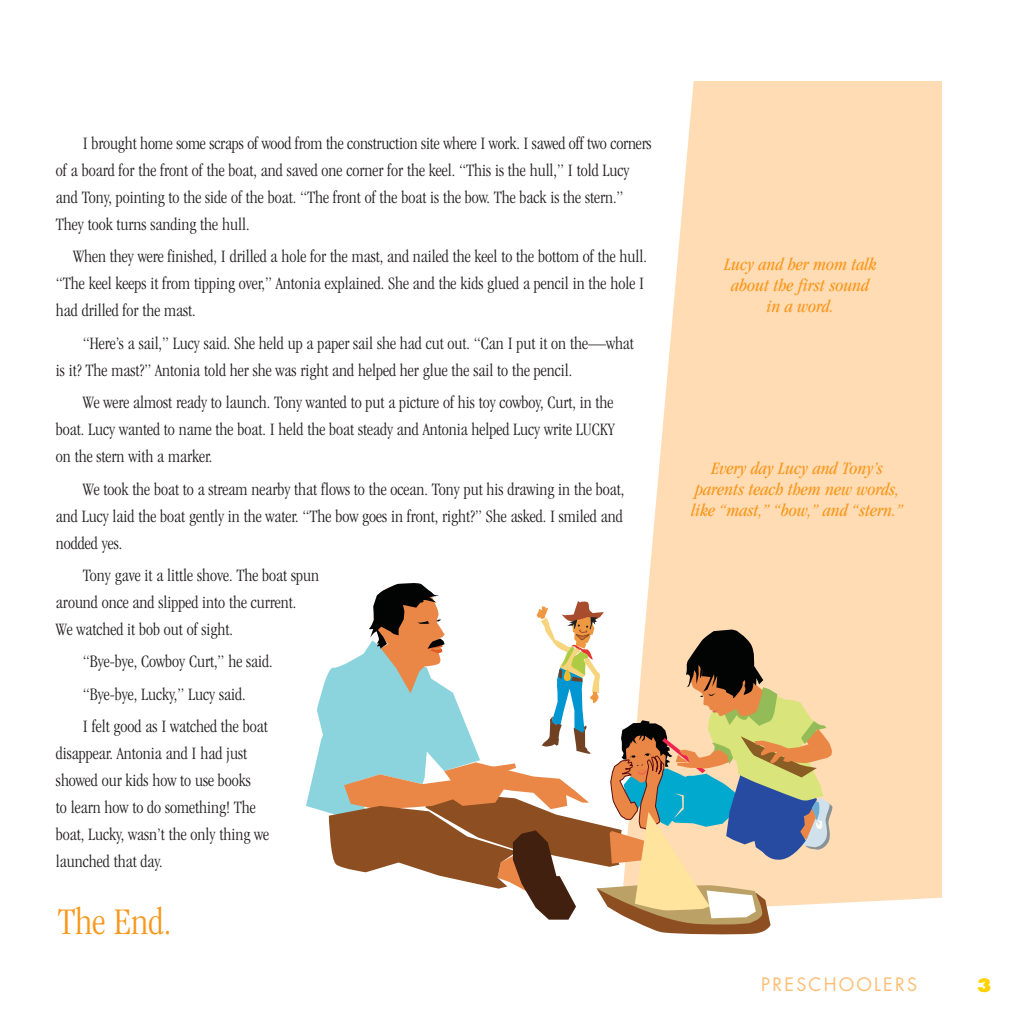
<style>
.page{position:relative;width:1026px;height:1026px;background:#fff}
.page>*{position:absolute;margin:0;border:0;box-sizing:border-box;transform-origin:0 0}
.t1{font:300 condensed 39px "Garamond";color:#f8981d}
.t2{font:300 condensed 18px/27px "Garamond";color:#231f20}
.t3{font:italic condensed 18px/21px "Garamond";color:#f8981d;text-align:center}
.t4{font:18px "Futura";letter-spacing:.125em;color:#fcbe76}
.t5{font:800 18px "Futura";color:#ffd200}
</style>
<div class="page">
<div style="left:649px;top:81px;width:293px;height:823px;background:#ffdcb4"></div>
<svg style="left:306px;top:582px;width:526px;height:353px"></svg>
<div style="left:564px;top:670px;width:7px;height:11px;background:#f1ba29;border-radius:3px"></div>
<p class="t2" style="left:56px;top:131px;width:597px;text-indent:27px">I brought home some scraps of wood from the construction site where I work. I sawed off two corners of a board for the front of the boat, and saved one corner for the keel. “This is the hull,” I told Lucy and Tony, pointing to the side of the boat. “The front of the boat is the bow. The back is the stern.” They took turns sanding the hull.</p>
<p class="t2" style="left:56px;top:245px;width:593px;text-indent:17px">When they were finished, I drilled a hole for the mast, and nailed the keel to the bottom of the hull. “The keel keeps it from tipping over,” Antonia explained. She and the kids glued a pencil in the hole I had drilled for the mast.</p>
<p class="t2" style="left:56px;top:331px;width:579px;text-indent:27px">“Here’s a sail,” Lucy said. She held up a paper sail she had cut out. “Can I put it on the—what is it? The mast?” Antonia told her she was right and helped her glue the sail to the pencil.</p>
<p class="t2" style="left:56px;top:390px;width:560px;text-align:justify;text-indent:27px">We were almost ready to launch. Tony wanted to put a picture of his toy cowboy, Curt, in the boat. Lucy wanted to name the boat. I held the boat steady and Antonia helped Lucy write LUCKY on the stern with a marker.</p>
<p class="t2" style="left:56px;top:477px;width:570px;text-align:justify;text-indent:27px">We took the boat to a stream nearby that flows to the ocean. Tony put his drawing in the boat, and Lucy laid the boat gently in the water. “The bow goes in front, right?” She asked. I smiled and nodded yes.</p>
<p class="t2" style="left:56px;top:563px;width:265px;text-indent:27px">Tony gave it a little shove. The boat spun around once and slipped into the current.<br>We watched it bob out of sight.</p>
<p class="t2" style="left:83px;top:647px;width:191px;line-height:32.4px">“Bye-bye, Cowboy Curt,” he said. “Bye-bye, Lucky,” Lucy said.<br>I felt good as I watched the boat</p>
<p class="t2" style="left:56px;top:741px;width:215px">disappear. Antonia and I had just showed our kids how to use books<br>to learn how to do something! The boat, Lucky, wasn’t the only thing we launched that day.</p>
<h1 class="t1" style="left:58px;top:906px;width:115px">The End.</h1>
<p class="t3" style="left:724px;top:256px;width:154px">Lucy and her mom talk about the first sound in a word.</p>
<p class="t3" style="left:691px;top:460px;width:214px">Every day Lucy and Tony’s parents teach them new words, like “mast,” “bow,” and “stern.”</p>
<p class="t4" style="left:761px;top:976px;width:157px">PRESCHOOLERS</p>
<p class="t5" style="left:977px;top:977px;width:16px">3</p>
</div>
